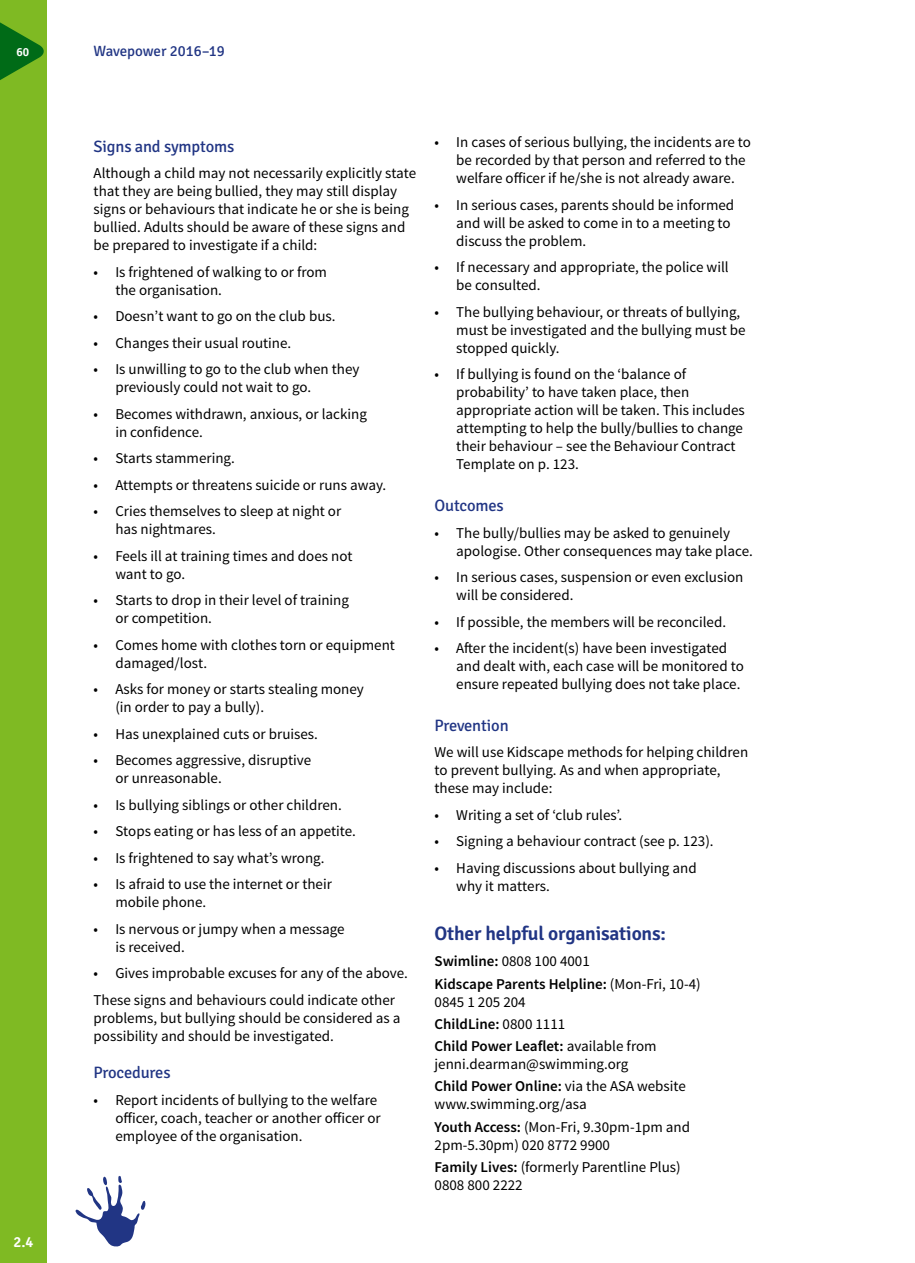
<style>
.page{position:relative;width:915px;height:1263px;background:#fff}
.page>*{position:absolute;margin:0;border:0;box-sizing:border-box;transform-origin:0 0}
.t1{font:600 19.5px "Signika";letter-spacing:-.01em;color:#213584}
.t2{font:16.5px "Signika";letter-spacing:-.01em;color:#213584}
.t3{font:15px/18px "Source Sans Pro";color:#000}
.t4{font:600 15px/22.2px "Source Sans Pro";color:#000}
.t5{font:15px "Signika";color:#213584}
.t6{font:600 15px "Signika";color:#fff}
.t7{font:600 12px "Signika";color:#fff}
.s1{font-weight:400}
.s2{font-weight:600}
</style>
<div class="page">
<div style="left:0;top:0;width:47px;height:1263px;background:#7fba23"></div>
<svg style="left:0;top:22px;width:44px;height:58px"></svg>
<svg style="left:75px;top:1175px;width:70px;height:72px"></svg>
<p class="t7" style="left:16px;top:45px;width:14px">60</p>
<p class="t5" style="left:94px;top:42px;width:133px">Wavepower 2016–19</p>
<p class="t6" style="left:13px;top:1233px;width:22px">2.4</p>
<p class="t2" style="left:94px;top:137px;width:142px">Signs and symptoms</p>
<p class="t3" style="left:94px;top:164px;width:324px">Although a child may not necessarily explicitly state that they are being bullied, they may still display signs or behaviours that indicate he or she is being bullied. Adults should be aware of these signs and be prepared to investigate if a child:</p>
<p class="t3" style="left:115px;top:263px;width:213px;text-indent:-22px">• Is frightened of walking to or from the organisation.</p>
<p class="t3" style="left:94px;top:307px;width:243px">• Doesn’t want to go on the club bus.</p>
<p class="t3" style="left:94px;top:334px;width:199px">• Changes their usual routine.</p>
<p class="t3" style="left:115px;top:360px;width:246px;text-indent:-22px">• Is unwilling to go to the club when they previously could not wait to go.</p>
<p class="t3" style="left:115px;top:405px;width:253px;text-indent:-22px">• Becomes withdrawn, anxious, or lacking in confidence.</p>
<p class="t3" style="left:94px;top:449px;width:143px">• Starts stammering.</p>
<p class="t3" style="left:94px;top:476px;width:294px">• Attempts or threatens suicide or runs away.</p>
<p class="t3" style="left:115px;top:502px;width:227px;text-indent:-22px">• Cries themselves to sleep at night or has nightmares.</p>
<p class="t3" style="left:115px;top:547px;width:239px;text-indent:-22px">• Feels ill at training times and does not want to go.</p>
<p class="t3" style="left:115px;top:591px;width:235px;text-indent:-22px">• Starts to drop in their level of training or competition.</p>
<p class="t3" style="left:115px;top:636px;width:281px;text-indent:-22px">• Comes home with clothes torn or equipment damaged/lost.</p>
<p class="t3" style="left:115px;top:680px;width:250px;text-indent:-22px">• Asks for money or starts stealing money (in order to pay a bully).</p>
<p class="t3" style="left:94px;top:725px;width:226px">• Has unexplained cuts or bruises.</p>
<p class="t3" style="left:115px;top:751px;width:197px;text-indent:-22px">• Becomes aggressive, disruptive or unreasonable.</p>
<p class="t3" style="left:94px;top:796px;width:250px">• Is bullying siblings or other children.</p>
<p class="t3" style="left:94px;top:822px;width:264px">• Stops eating or has less of an appetite.</p>
<p class="t3" style="left:94px;top:849px;width:232px">• Is frightened to say what’s wrong.</p>
<p class="t3" style="left:115px;top:875px;width:218px;text-indent:-22px">• Is afraid to use the internet or their mobile phone.</p>
<p class="t3" style="left:115px;top:920px;width:231px;text-indent:-22px">• Is nervous or jumpy when a message is received.</p>
<p class="t3" style="left:94px;top:960px;width:316px;line-height:26.5px">• Gives improbable excuses for any of the above.<br>These signs and behaviours could indicate other</p>
<p class="t3" style="left:94px;top:1009px;width:308px">problems, but bullying should be considered as a possibility and should be investigated.</p>
<p class="t2" style="left:94px;top:1063px;width:78px">Procedures</p>
<p class="t3" style="left:115px;top:1091px;width:267px;text-indent:-22px">• Report incidents of bullying to the welfare officer, coach, teacher or another officer or employee of the organisation.</p>
<p class="t3" style="left:456px;top:134px;width:296px;text-indent:-22px">• In cases of serious bullying, the incidents are to be recorded by that person and referred to the welfare officer if he/she is not already aware.</p>
<p class="t3" style="left:456px;top:196px;width:279px;text-indent:-22px">• In serious cases, parents should be informed and will be asked to come in to a meeting to discuss the problem.</p>
<p class="t3" style="left:456px;top:259px;width:274px;text-indent:-22px">• If necessary and appropriate, the police will be consulted.</p>
<p class="t3" style="left:456px;top:303px;width:291px;text-indent:-22px">• The bullying behaviour, or threats of bullying, must be investigated and the bullying must be stopped quickly.</p>
<p class="t3" style="left:456px;top:366px;width:290px;text-indent:-22px">• If bullying is found on the ‘balance of probability’ to have taken place, then appropriate action will be taken. This includes attempting to help the bully/bullies to change their behaviour – see the Behaviour Contract Template on p. 123.</p>
<p class="t2" style="left:434px;top:496px;width:71px">Outcomes</p>
<p class="t3" style="left:456px;top:524px;width:298px;text-indent:-22px">• The bully/bullies may be asked to genuinely apologise. Other consequences may take place.</p>
<p class="t3" style="left:456px;top:568px;width:288px;text-indent:-22px">• In serious cases, suspension or even exclusion will be considered.</p>
<p class="t3" style="left:434px;top:613px;width:293px">• If possible, the members will be reconciled.</p>
<p class="t3" style="left:456px;top:639px;width:289px;text-indent:-22px">• After the incident(s) have been investigated and dealt with, each case will be monitored to ensure repeated bullying does not take place.</p>
<p class="t2" style="left:434px;top:716px;width:76px">Prevention</p>
<p class="t3" style="left:434px;top:744px;width:315px">We will use Kidscape methods for helping children to prevent bullying. As and when appropriate, these may include:</p>
<p class="t3" style="left:434px;top:806px;width:189px">• Writing a set of ‘club rules’.</p>
<p class="t3" style="left:434px;top:833px;width:280px">• Signing a behaviour contract (see p. 123).</p>
<p class="t3" style="left:456px;top:859px;width:242px;text-indent:-22px">• Having discussions about bullying and why it matters.</p>
<h1 class="t1" style="left:434px;top:922px;width:233px">Other helpful organisations:</h1>
<p class="t4" style="left:434px;top:951px;width:267px">Swimline: <span class="s1">0808 100 4001<br></span>Kidscape Parents Helpline: <span class="s1">(Mon-Fri, 10-4)</span></p>
<p class="t3" style="left:434px;top:991px;width:223px;line-height:22.2px">0845 1 205 204<br><span class="s2">ChildLine:</span> 0800 1111<br><span class="s2">Child Power Leaflet:</span> available from</p>
<p class="t3" style="left:434px;top:1053px;width:253px;line-height:22.2px">jenni.dearman@swimming.org<br><span class="s2">Child Power Online:</span> via the ASA website</p>
<p class="t3" style="left:434px;top:1094px;width:257px;line-height:22.2px">www.swimming.org/asa<br><span class="s2">Youth Access:</span> (Mon-Fri, 9.30pm-1pm and</p>
<p class="t3" style="left:434px;top:1134px;width:247px;line-height:22.2px">2pm-5.30pm) 020 8772 9900<br><span class="s2">Family Lives:</span> (formerly Parentline Plus)</p>
<p class="t3" style="left:434px;top:1176px;width:90px">0808 800 2222</p>
</div>
